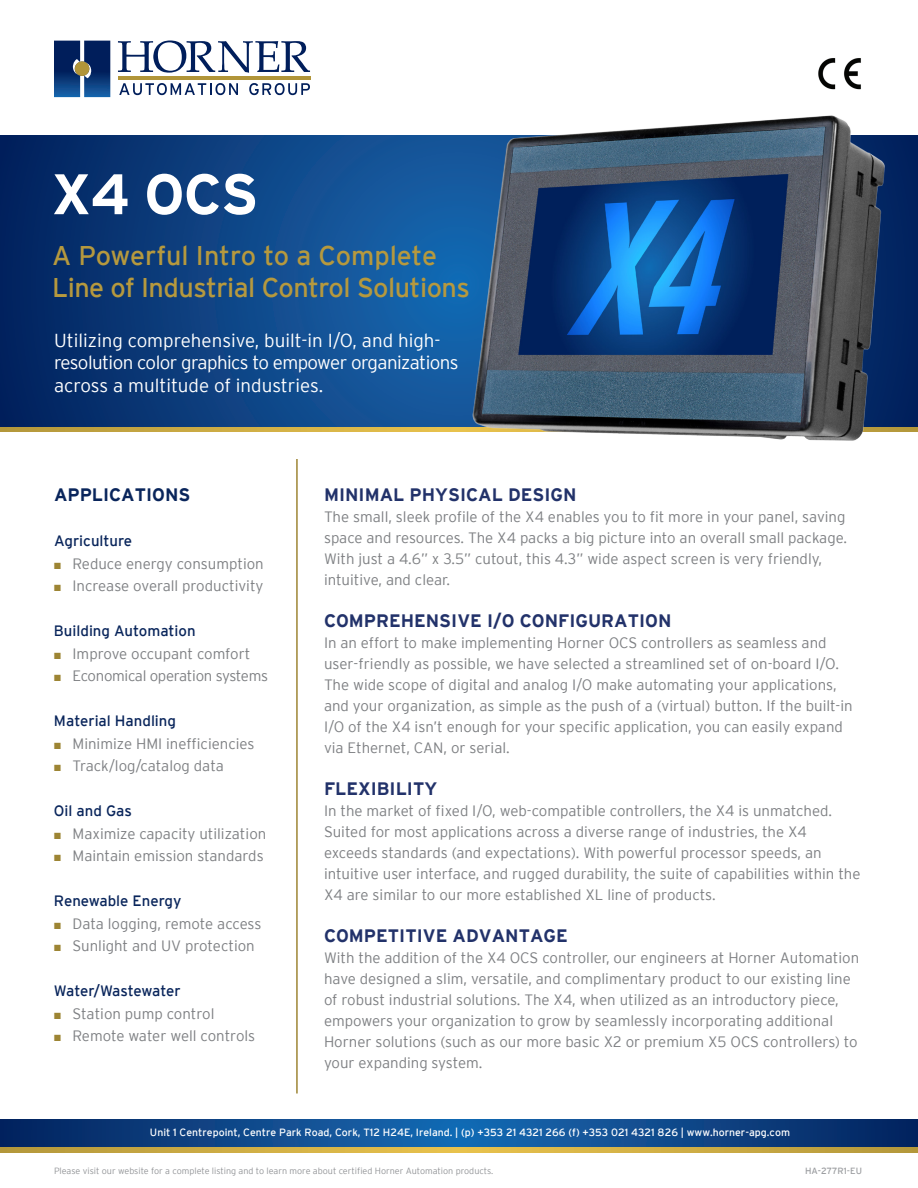
<style>
.page{position:relative;width:918px;height:1188px;background:#fff}
.page>*{position:absolute;margin:0;border:0;box-sizing:border-box;transform-origin:0 0}
.t1{font:700 57px "Interstate";color:#fff}
.t2{font:27px "Interstate";letter-spacing:-.02em;color:#b6993e}
.t3{font:27px "Interstate";color:#b6993e}
.t4{font:300 18.75px/22.5px "Interstate";letter-spacing:-.01em;color:#fff}
.t5{font:700 18px "Interstate";color:#22326a}
.t6{font:700 18px "Interstate";color:#09255b}
.t7{font:300 15px/21px "Interstate";color:#7e8083}
.t8{font:15px "Interstate";color:#09255b}
.t9{font:300 15px "Interstate";letter-spacing:-.02em;color:#7e8083}
.t10{font:15px "Interstate";letter-spacing:-.02em;color:#09255b}
.t11{font:10.5px "Interstate";color:#fff}
.t12{font:300 9px "Interstate";color:#939598}
.t13{font:9px "Interstate";color:#9b9da0}
.s1{color:#9d8534}
</style>
<div class="page">
<svg style="left:118px;top:40px;width:192px;height:33px"></svg>
<hr style="left:118px;top:76px;width:192px;height:4px;background:#b19539">
<svg style="left:54px;top:41px;width:56px;height:56px;background:#193f79"></svg>
<div style="left:75px;top:61px;width:14px;height:15px;background:#b19539;border-radius:50%"></div>
<svg style="left:119px;top:83px;width:119px;height:12px"></svg>
<svg style="left:249px;top:83px;width:61px;height:12px"></svg>
<img style="left:818px;top:58px;width:43px;height:32px">
<svg style="left:0;top:135px;width:918px;height:293px;background:#0d4282"></svg>
<svg style="left:0;top:428px;width:918px;height:4px;background:#cdac43"></svg>
<img style="left:459px;top:115px;width:441px;height:326px">
<hr style="left:296px;top:459px;width:2px;height:635px;background:#9d8534">
<svg style="left:0;top:1120px;width:918px;height:28px;background:#144a85"></svg>
<svg style="left:0;top:1148px;width:918px;height:4px;background:#ceac44"></svg>
<p class="t1" style="left:51px;top:162px;width:209px">X4 OCS</p>
<p class="t3" style="left:52px;top:240px;width:386px">A Powerful Intro to a Complete</p>
<p class="t2" style="left:52px;top:272px;width:419px">Line of Industrial Control Solutions</p>
<p class="t4" style="left:54px;top:329px;width:406px">Utilizing comprehensive, built-in I/O, and high&shy;resolution color graphics to empower organizations across a multitude of industries.</p>
<p class="t6" style="left:54px;top:485px;width:138px">APPLICATIONS</p>
<p class="t8" style="left:54px;top:533px;width:80px">Agriculture</p>
<p class="t7" style="left:54px;top:553px;width:211px"><span class="s1">■</span> Reduce energy consumption</p>
<p class="t7" style="left:54px;top:576px;width:211px"><span class="s1">■</span> Increase overall productivity</p>
<p class="t8" style="left:54px;top:623px;width:143px">Building Automation</p>
<p class="t7" style="left:54px;top:643px;width:198px"><span class="s1">■</span> Improve occupant comfort</p>
<p class="t9" style="left:54px;top:668px;width:216px"><span class="s1">■</span> Economical operation systems</p>
<p class="t8" style="left:54px;top:713px;width:124px">Material Handling</p>
<p class="t7" style="left:54px;top:733px;width:202px"><span class="s1">■</span> Minimize HMI inefficiencies</p>
<p class="t7" style="left:54px;top:756px;width:171px"><span class="s1">■</span> Track/log/catalog data</p>
<p class="t8" style="left:54px;top:803px;width:79px">Oil and Gas</p>
<p class="t7" style="left:54px;top:823px;width:214px"><span class="s1">■</span> Maximize capacity utilization</p>
<p class="t7" style="left:54px;top:846px;width:211px"><span class="s1">■</span> Maintain emission standards</p>
<p class="t8" style="left:54px;top:893px;width:129px">Renewable Energy</p>
<p class="t7" style="left:54px;top:913px;width:209px"><span class="s1">■</span> Data logging, remote access</p>
<p class="t7" style="left:54px;top:936px;width:202px"><span class="s1">■</span> Sunlight and UV protection</p>
<p class="t10" style="left:54px;top:983px;width:128px">Water/Wastewater</p>
<p class="t7" style="left:54px;top:1003px;width:162px"><span class="s1">■</span> Station pump control</p>
<p class="t7" style="left:54px;top:1026px;width:203px"><span class="s1">■</span> Remote water well controls</p>
<p class="t5" style="left:324px;top:485px;width:254px">MINIMAL PHYSICAL DESIGN</p>
<p class="t7" style="left:324px;top:507px;width:525px">The small, sleek profile of the X4 enables you to fit more in your panel, saving space and resources. The X4 packs a big picture into an overall small package.<br>With just a 4.6” x 3.5” cutout, this 4.3” wide aspect screen is very friendly, intuitive, and clear.</p>
<p class="t5" style="left:324px;top:611px;width:349px">COMPREHENSIVE I/O CONFIGURATION</p>
<p class="t7" style="left:324px;top:633px;width:530px">In an effort to make implementing Horner OCS controllers as seamless and user-friendly as possible, we have selected a streamlined set of on-board I/O.<br>The wide scope of digital and analog I/O make automating your applications, and your organization, as simple as the push of a (virtual) button. If the built-in I/O of the X4 isn’t enough for your specific application, you can easily expand via Ethernet, CAN, or serial.</p>
<p class="t5" style="left:324px;top:779px;width:115px">FLEXIBILITY</p>
<p class="t7" style="left:324px;top:801px;width:538px">In the market of fixed I/O, web-compatible controllers, the X4 is unmatched.<br>Suited for most applications across a diverse range of industries, the X4 exceeds standards (and expectations). With powerful processor speeds, an intuitive user interface, and rugged durability, the suite of capabilities within the X4 are similar to our more established XL line of products.</p>
<p class="t5" style="left:324px;top:926px;width:245px">COMPETITIVE ADVANTAGE</p>
<p class="t7" style="left:324px;top:948px;width:537px">With the addition of the X4 OCS controller, our engineers at Horner Automation have designed a slim, versatile, and complimentary product to our existing line of robust industrial solutions. The X4, when utilized as an introductory piece, empowers your organization to grow by seamlessly incorporating additional Horner solutions (such as our more basic X2 or premium X5 OCS controllers) to your expanding system.</p>
<p class="t11" style="left:150px;top:1127px;width:642px">Unit 1 Centrepoint, Centre Park Road, Cork, T12 H24E, Ireland. | (p) +353 21 4321 266 (f) +353 021 4321 826 | www.horner-apg.com</p>
<p class="t12" style="left:54px;top:1166px;width:441px">Please visit our website for a complete listing and to learn more about certified Horner Automation products.</p>
<p class="t13" style="left:805px;top:1166px;width:58px">HA-277R1-EU</p>
</div>
